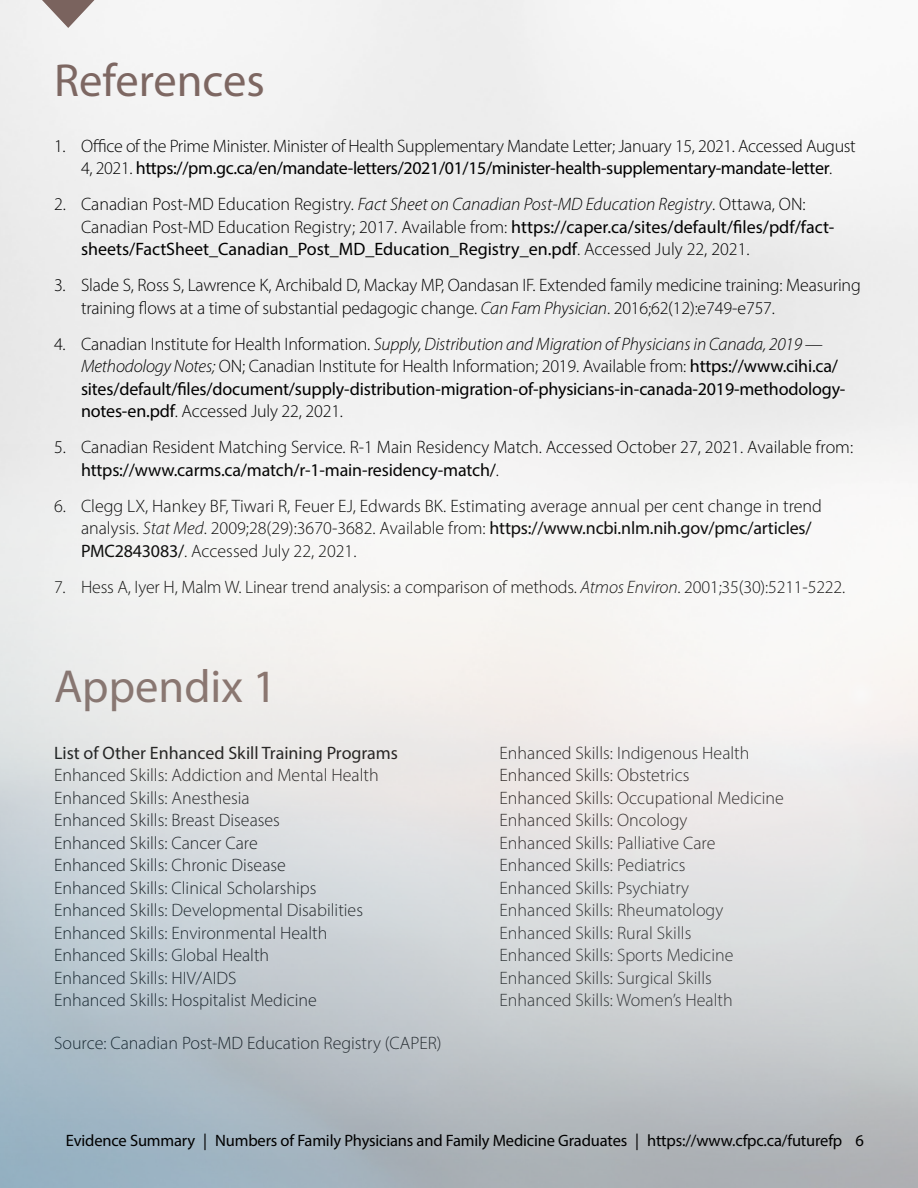
<style>
.page{position:relative;width:918px;height:1188px;background:#fff}
.page>*{position:absolute;margin:0;border:0;box-sizing:border-box;transform-origin:0 0}
.t1{font:46.5px "Myriad Pro";color:#7d6762}
.t2{font:300 18px/22.5px "Myriad Pro";color:#000}
.t3{font:18px/22.5px "Myriad Pro";letter-spacing:-.01em;color:#000}
.t4{font:300 18px/22.5px "Myriad Pro";letter-spacing:-.02em;color:#000;text-align:center}
.t5{font:16.5px "Myriad Pro";letter-spacing:-.01em;color:#000}
.s1{font-weight:400}
.s2{font-style:italic}
.s3{font-weight:300}
.s4{font-weight:300;font-style:italic}
</style>
<div class="page">
<svg style="left:42px;top:0;width:52px;height:28px"></svg>
<h2 class="t1" style="left:54px;top:51px;width:212px">References</h2>
<p class="t4" style="left:54px;top:134px;width:803px">1. Office of the Prime Minister. Minister of Health Supplementary Mandate Letter; January 15, 2021. Accessed August<br>4, 2021. <span class="s1">https://pm.gc.ca/en/mandate-letters/2021/01/15/minister-health-supplementary-mandate-letter</span>.</p>
<p class="t2" style="left:81px;top:193px;width:755px;text-indent:-27px">2. Canadian Post-MD Education Registry. <span class="s2">Fact Sheet on Canadian Post-MD Education Registry</span>. Ottawa, ON:<br>Canadian Post-MD Education Registry; 2017. Available from: <span class="s1">https://caper.ca/sites/default/files/pdf/fact&shy;sheets/FactSheet_Canadian_Post_MD_Education_Registry_en.pdf</span>. Accessed July 22, 2021.</p>
<p class="t2" style="left:81px;top:274px;width:781px;text-indent:-27px">3. Slade S, Ross S, Lawrence K, Archibald D, Mackay MP, Oandasan IF. Extended family medicine training: Measuring training flows at a time of substantial pedagogic change. <span class="s2">Can Fam Physician</span>. 2016;62(12):e749-e757.</p>
<p class="t3" style="left:81px;top:332px;width:766px;text-indent:-27px"><span class="s3">4. Canadian Institute for Health Information.</span> <span class="s4">Supply, Distribution and Migration of Physicians in Canada, 2019 — Methodology Notes;</span> <span class="s3">ON; Canadian Institute for Health Information; 2019. Available from:</span> https://www.cihi.ca/ sites/default/files/document/supply-distribution-migration-of-physicians-in-canada-2019-methodology&shy;notes-en.pdf<span class="s3">. Accessed July 22, 2021.</span></p>
<p class="t2" style="left:81px;top:436px;width:774px;text-indent:-27px">5. Canadian Resident Matching Service. R-1 Main Residency Match. Accessed October 27, 2021. Available from: <span class="s1">https://www.carms.ca/match/r-1-main-residency-match/</span>.</p>
<p class="t2" style="left:81px;top:494px;width:743px;text-indent:-27px">6. Clegg LX, Hankey BF, Tiwari R, Feuer EJ, Edwards BK. Estimating average annual per cent change in trend analysis. <span class="s2">Stat Med</span>. 2009;28(29):3670-3682. Available from: <span class="s1">https://www.ncbi.nlm.nih.gov/pmc/articles/<br>PMC2843083/</span>. Accessed July 22, 2021.</p>
<p class="t2" style="left:54px;top:575px;width:793px">7. Hess A, Iyer H, Malm W. Linear trend analysis: a comparison of methods. <span class="s2">Atmos Environ</span>. 2001;35(30):5211-5222.</p>
<h3 class="t1" style="left:54px;top:658px;width:224px">Appendix 1</h3>
<p class="t3" style="left:54px;top:741px;width:346px">List of Other Enhanced Skill Training Programs</p>
<p class="t2" style="left:54px;top:764px;width:326px">Enhanced Skills: Addiction and Mental Health</p>
<p class="t2" style="left:54px;top:786px;width:197px">Enhanced Skills: Anesthesia</p>
<p class="t2" style="left:54px;top:809px;width:228px">Enhanced Skills: Breast Diseases</p>
<p class="t2" style="left:54px;top:831px;width:205px">Enhanced Skills: Cancer Care</p>
<p class="t2" style="left:54px;top:854px;width:233px">Enhanced Skills: Chronic Disease</p>
<p class="t2" style="left:54px;top:876px;width:264px">Enhanced Skills: Clinical Scholarships</p>
<p class="t2" style="left:54px;top:899px;width:311px">Enhanced Skills: Developmental Disabilities</p>
<p class="t2" style="left:54px;top:921px;width:275px">Enhanced Skills: Environmental Health</p>
<p class="t2" style="left:54px;top:944px;width:217px">Enhanced Skills: Global Health</p>
<p class="t2" style="left:54px;top:966px;width:184px">Enhanced Skills: HIV/AIDS</p>
<p class="t2" style="left:54px;top:989px;width:264px">Enhanced Skills: Hospitalist Medicine</p>
<p class="t2" style="left:54px;top:1031px;width:389px">Source: Canadian Post-MD Education Registry (CAPER)</p>
<p class="t2" style="left:500px;top:741px;width:252px">Enhanced Skills: Indigenous Health</p>
<p class="t2" style="left:500px;top:764px;width:191px">Enhanced Skills: Obstetrics</p>
<p class="t2" style="left:500px;top:786px;width:286px">Enhanced Skills: Occupational Medicine</p>
<p class="t2" style="left:500px;top:809px;width:189px">Enhanced Skills: Oncology</p>
<p class="t2" style="left:500px;top:831px;width:217px">Enhanced Skills: Palliative Care</p>
<p class="t2" style="left:500px;top:854px;width:188px">Enhanced Skills: Pediatrics</p>
<p class="t2" style="left:500px;top:876px;width:191px">Enhanced Skills: Psychiatry</p>
<p class="t2" style="left:500px;top:899px;width:225px">Enhanced Skills: Rheumatology</p>
<p class="t2" style="left:500px;top:921px;width:193px">Enhanced Skills: Rural Skills</p>
<p class="t2" style="left:500px;top:944px;width:235px">Enhanced Skills: Sports Medicine</p>
<p class="t2" style="left:500px;top:966px;width:214px">Enhanced Skills: Surgical Skills</p>
<p class="t2" style="left:500px;top:989px;width:235px">Enhanced Skills: Women’s Health</p>
<p class="t5" style="left:66px;top:1131px;width:800px">Evidence Summary | Numbers of Family Physicians and Family Medicine Graduates | https://www.cfpc.ca/futurefp 6</p>
</div>
